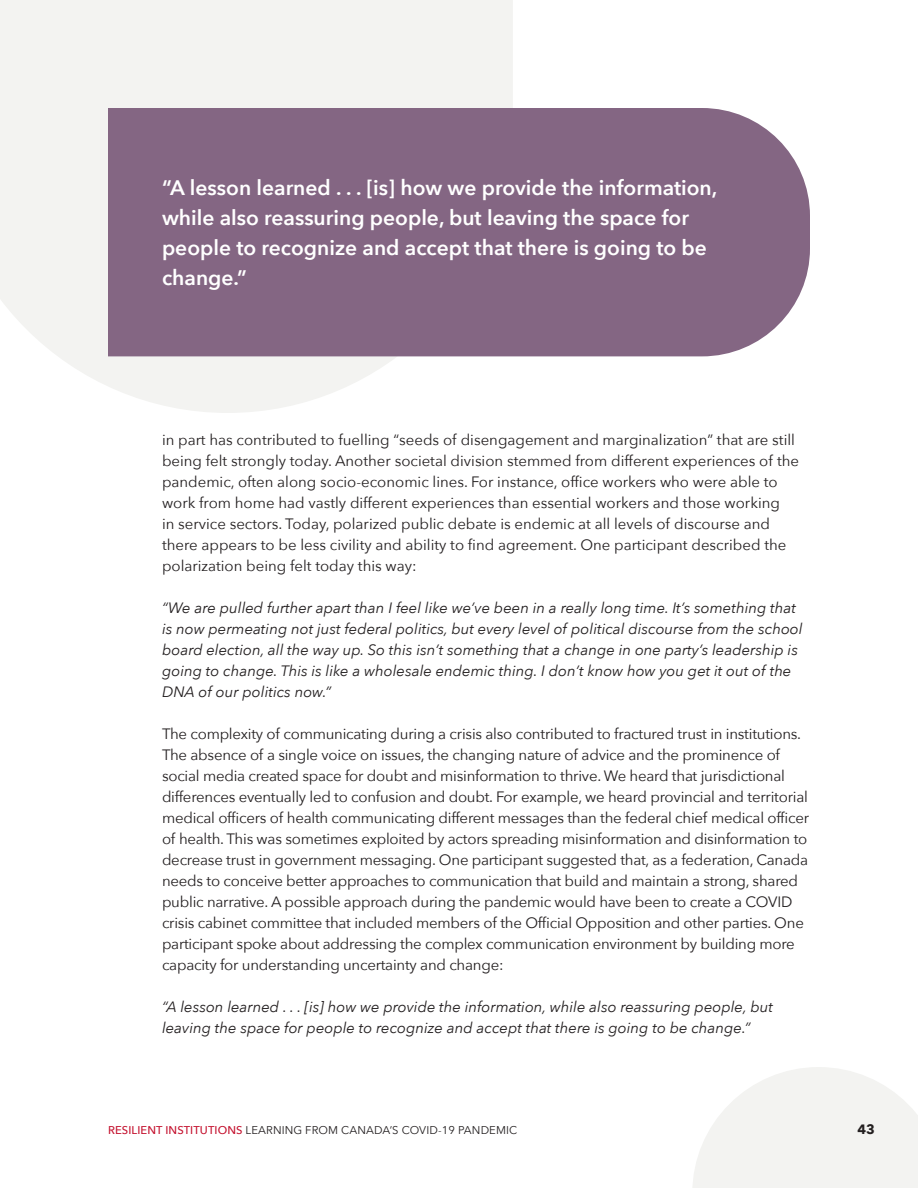
<style>
.page{position:relative;width:918px;height:1188px;background:#fff}
.page>*{position:absolute;margin:0;border:0;box-sizing:border-box;transform-origin:0 0}
.Quotes{font:600 21px/30px "Avenir Next";color:#fff}
.Level_2_Blue_Header{font:15px/21px "Avenir Next";letter-spacing:-.015em;color:#231f20}
.Level_2_Blue_Header-2{font:italic 15px/21px "Avenir Next";color:#231f20}
.t1{font:700 13.5px "Avenir Next";color:#231f20}
.t2{font:11.25px "Avenir Next";letter-spacing:.01em;color:#231f20}
.s1{font-weight:500;color:#c4122f}
</style>
<div class="page">
<svg style="left:693px;top:1067px;width:225px;height:121px"></svg>
<svg style="left:0;top:0;width:513px;height:413px;fill:#f3f3f1"></svg>
<div style="left:108px;top:108px;width:702px;height:248px;background:#846683"></div>
<p class="Quotes" style="left:162px;top:172px;width:557px">“A lesson learned . . . [is] how we provide the information, while also reassuring people, but leaving the space for people to recognize and accept that there is going to be change.”</p>
<p class="Level_2_Blue_Header" style="left:162px;top:428px;width:639px">in part has contributed to fuelling “seeds of disengagement and marginalization” that are still being felt strongly today. Another societal division stemmed from different experiences of the pandemic, often along socio-economic lines. For instance, office workers who were able to work from home had vastly different experiences than essential workers and those working<br>in service sectors. Today, polarized public debate is endemic at all levels of discourse and there appears to be less civility and ability to find agreement. One participant described the polarization being felt today this way:</p>
<p class="Level_2_Blue_Header-2" style="left:162px;top:596px;width:642px">“We are pulled further apart than I feel like we’ve been in a really long time. It’s something that is now permeating not just federal politics, but every level of political discourse from the school board election, all the way up. So this isn’t something that a change in one party’s leadership is going to change. This is like a wholesale endemic thing. I don’t know how you get it out of the DNA of our politics now.”</p>
<p class="Level_2_Blue_Header" style="left:162px;top:722px;width:649px">The complexity of communicating during a crisis also contributed to fractured trust in institutions.<br>The absence of a single voice on issues, the changing nature of advice and the prominence of social media created space for doubt and misinformation to thrive. We heard that jurisdictional differences eventually led to confusion and doubt. For example, we heard provincial and territorial medical officers of health communicating different messages than the federal chief medical officer of health. This was sometimes exploited by actors spreading misinformation and disinformation to decrease trust in government messaging. One participant suggested that, as a federation, Canada needs to conceive better approaches to communication that build and maintain a strong, shared public narrative. A possible approach during the pandemic would have been to create a COVID crisis cabinet committee that included members of the Official Opposition and other parties. One participant spoke about addressing the complex communication environment by building more capacity for understanding uncertainty and change:</p>
<p class="Level_2_Blue_Header-2" style="left:162px;top:995px;width:613px">“A lesson learned . . . [is] how we provide the information, while also reassuring people, but leaving the space for people to recognize and accept that there is going to be change.”</p>
<p class="t2" style="left:108px;top:1121px;width:411px"><span class="s1">RESILIENT INSTITUTIONS</span> LEARNING FROM CANADA’S COVID-19 PANDEMIC</p>
<p class="t1" style="left:857px;top:1118px;width:19px">43</p>
</div>
